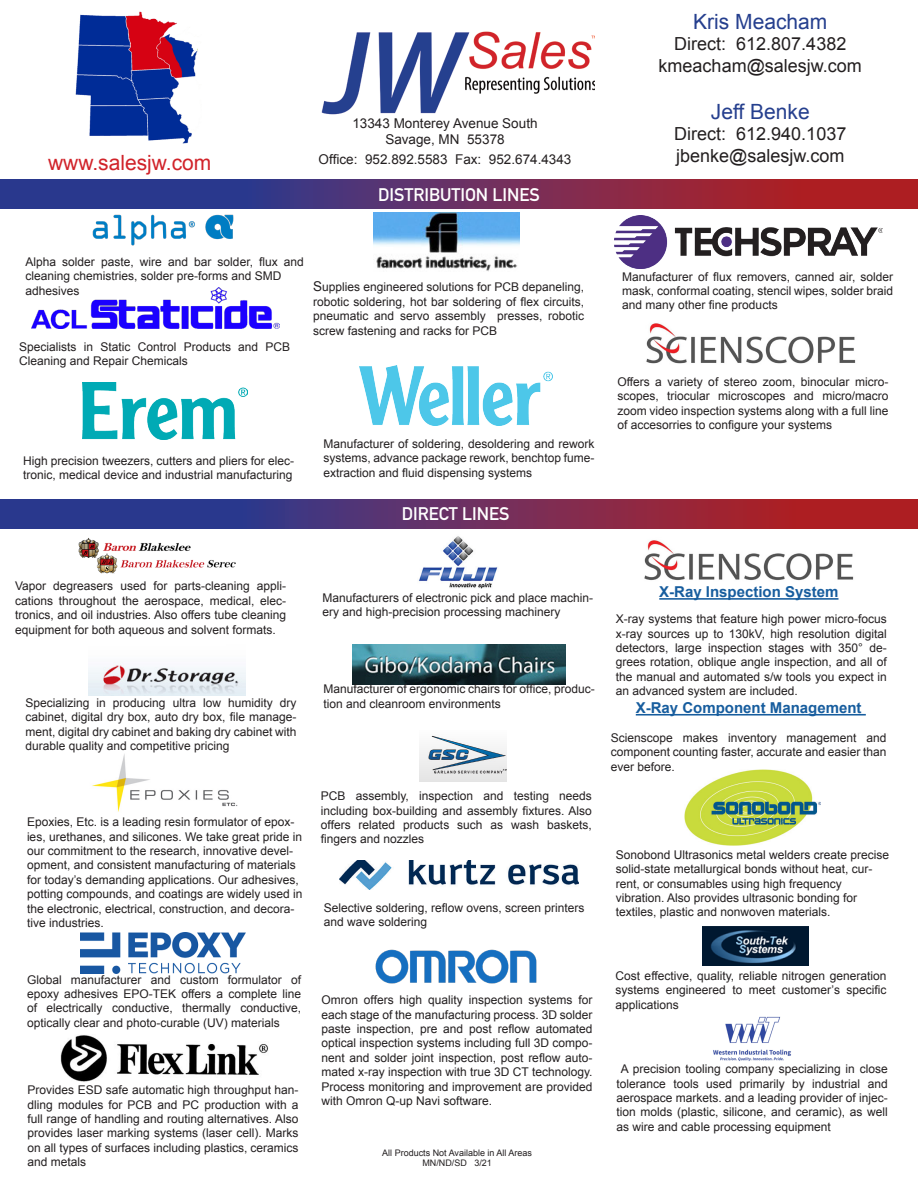
<style>
.page{position:relative;width:918px;height:1188px;background:#fff}
.page>*{position:absolute;margin:0;border:0;box-sizing:border-box;transform-origin:0 0}
.t1{font:21px "Arial";color:#253f8e}
.t2{font:21px "Arial";color:#d1232a}
.t3{font:18px "Arial";color:#231f20}
.t4{font:700 18px "DIN Alternate";color:#fff}
.t5{font:700 15px "Arial";color:#175d9e}
.t6{font:13.5px "Arial";color:#231f20}
.t7{font:12px/14.4px "Arial";color:#231f20;text-align:justify}
.t8{font:9px "Arial";color:#231f20}
.s1{font-size:13.5px}
</style>
<div class="page">
<svg style="left:0;top:179px;width:918px;height:29px;background:#692d5d"></svg>
<svg style="left:0;top:499px;width:918px;height:29px;background:#672e5f"></svg>
<img style="left:89px;top:201px;width:148px;height:45px">
<img style="left:373px;top:213px;width:146px;height:59px">
<img style="left:646px;top:323px;width:210px;height:41px">
<img style="left:82px;top:383px;width:166px;height:56px">
<img style="left:615px;top:215px;width:268px;height:53px">
<img style="left:32px;top:287px;width:247px;height:42px">
<img style="left:88px;top:664px;width:158px;height:31px">
<img style="left:81px;top:933px;width:164px;height:40px">
<img style="left:340px;top:860px;width:239px;height:30px">
<img style="left:61px;top:1035px;width:208px;height:47px">
<img style="left:418px;top:536px;width:80px;height:53px">
<img style="left:352px;top:644px;width:214px;height:41px">
<img style="left:420px;top:735px;width:86px;height:46px">
<img style="left:702px;top:926px;width:107px;height:40px">
<img style="left:360px;top:365px;width:193px;height:60px">
<img style="left:644px;top:540px;width:210px;height:40px">
<hr style="left:659px;top:598px;width:180px;height:2px;background:#175d9e">
<img style="left:375px;top:949px;width:162px;height:35px">
<img style="left:713px;top:1016px;width:78px;height:45px">
<img style="left:321px;top:31px;width:273px;height:84px">
<img style="left:75px;top:12px;width:123px;height:132px">
<img style="left:684px;top:770px;width:136px;height:76px">
<img style="left:92px;top:754px;width:146px;height:58px">
<img style="left:79px;top:538px;width:157px;height:36px">
<hr style="left:636px;top:714px;width:230px;height:2px;background:#175d9e">
<p class="t2" style="left:48px;top:149px;width:165px">www.salesjw.com</p>
<p class="t6" style="left:352px;top:114px;width:187px">13343 Monterey Avenue South</p>
<p class="t6" style="left:385px;top:131px;width:121px">Savage, MN 55378</p>
<p class="t6" style="left:319px;top:150px;width:254px">Office: 952.892.5583 Fax: 952.674.4343</p>
<p class="t4" style="left:378px;top:181px;width:163px">DISTRIBUTION LINES</p>
<p class="t7" style="left:26px;top:255px;width:280px">Alpha solder paste, wire and bar solder, flux and cleaning chemistries, solder pre-forms and SMD</p>
<p class="t7" style="left:26px;top:283px;width:56px">adhesives</p>
<p class="t7" style="left:19px;top:340px;width:273px">Specialists in Static Control Products and PCB<br>Cleaning and Repair Chemicals</p>
<p class="t7" style="left:313px;top:280px;width:273px"><span class="s1">S</span>upplies engineered solutions for PCB depaneling, robotic soldering, hot bar soldering of flex circuits, pneumatic and servo assembly presses, robotic screw fastening and racks for PCB</p>
<p class="t7" style="left:23px;top:454px;width:273px">High precision tweezers, cutters and pliers for elec&shy;tronic, medical device and industrial manufacturing</p>
<p class="t7" style="left:323px;top:437px;width:273px">Manufacturer of soldering, desoldering and rework systems, advance package rework, benchtop fume&shy;extraction and fluid dispensing systems</p>
<p class="t4" style="left:402px;top:500px;width:109px">DIRECT LINES</p>
<p class="t1" style="left:693px;top:7px;width:136px">Kris Meacham</p>
<p class="t3" style="left:674px;top:32px;width:174px">Direct: 612.807.4382</p>
<p class="t3" style="left:659px;top:54px;width:205px">kmeacham@salesjw.com</p>
<p class="t1" style="left:711px;top:97px;width:100px">Jeff Benke</p>
<p class="t3" style="left:674px;top:122px;width:174px">Direct: 612.940.1037</p>
<p class="t3" style="left:676px;top:144px;width:170px">jbenke@salesjw.com</p>
<p class="t7" style="left:622px;top:269px;width:273px">Manufacturer of flux removers, canned air, solder mask, conformal coating, stencil wipes, solder braid and many other fine products</p>
<p class="t7" style="left:617px;top:375px;width:273px">Offers a variety of stereo zoom, binocular micro&shy;scopes, triocular microscopes and micro/macro zoom video inspection systems along with a full line of accesorries to configure your systems</p>
<p class="t7" style="left:15px;top:579px;width:273px">Vapor degreasers used for parts-cleaning appli&shy;cations throughout the aerospace, medical, elec&shy;tronics, and oil industries. Also offers tube cleaning equipment for both aqueous and solvent formats.</p>
<p class="t7" style="left:25px;top:696px;width:273px">Specializing in producing ultra low humidity dry cabinet, digital dry box, auto dry box, file manage&shy;ment, digital dry cabinet and baking dry cabinet with durable quality and competitive pricing</p>
<p class="t7" style="left:27px;top:815px;width:277px;text-align:left">Epoxies, Etc. is a leading resin formulator of epox&shy;ies, urethanes, and silicones. We take great pride in our commitment to the research, innovative devel&shy;opment, and consistent manufacturing of materials for today’s demanding applications. Our adhesives, potting compounds, and coatings are widely used in the electronic, electrical, construction, and decora&shy;tive industries.</p>
<p class="t7" style="left:322px;top:591px;width:272px">Manufacturers of electronic pick and place machin&shy;ery and high-precision processing machinery</p>
<p class="t7" style="left:323px;top:682px;width:273px">Manufacturer of ergonomic chairs for office, produc&shy;tion and cleanroom environments</p>
<p class="t7" style="left:321px;top:789px;width:273px">PCB assembly, inspection and testing needs including box-building and assembly fixtures. Also offers related products such as wash baskets, fingers and nozzles</p>
<p class="t7" style="left:324px;top:901px;width:262px">Selective soldering, reflow ovens, screen printers and wave soldering</p>
<p class="t5" style="left:659px;top:582px;width:181px">X-Ray Inspection System</p>
<p class="t7" style="left:616px;top:612px;width:273px">X-ray systems that feature high power micro-focus x-ray sources up to 130kV, high resolution digital detectors, large inspection stages with 350° de&shy;grees rotation, oblique angle inspection, and all of the manual and automated s/w tools you expect in an advanced system are included.</p>
<p class="t5" style="left:636px;top:698px;width:227px">X-Ray Component Management</p>
<p class="t7" style="left:611px;top:731px;width:277px">Scienscope makes inventory management and component counting faster, accurate and easier than ever before.</p>
<p class="t7" style="left:616px;top:847px;width:275px;text-align:left">Sonobond Ultrasonics metal welders create precise solid-state metallurgical bonds without heat, cur&shy;rent, or consumables using high frequency</p>
<p class="t7" style="left:616px;top:891px;width:243px">vibration. Also provides ultrasonic bonding for textiles, plastic and nonwoven materials.</p>
<p class="t7" style="left:27px;top:972px;width:276px">Global manufacturer and custom formulator of epoxy adhesives EPO-TEK offers a complete line of electrically conductive, thermally conductive, optically clear and photo-curable (UV) materials</p>
<p class="t7" style="left:615px;top:969px;width:273px">Cost effective, quality, reliable nitrogen generation systems engineered to meet customer’s specific applications</p>
<p class="t7" style="left:321px;top:993px;width:273px">Omron offers high quality inspection systems for each stage of the manufacturing process. 3D solder paste inspection, pre and post reflow automated optical inspection systems including full 3D compo&shy;nent and solder joint inspection, post reflow auto&shy;mated x-ray inspection with true 3D CT technology.<br>Process monitoring and improvement are provided with Omron Q-up Navi software.</p>
<p class="t7" style="left:617px;top:1062px;width:273px;text-indent:4px">A precision tooling company specializing in close tolerance tools used primarily by industrial and aerospace markets. and a leading provider of injec&shy;tion molds (plastic, silicone, and ceramic), as well as wire and cable processing equipment</p>
<p class="t7" style="left:28px;top:1083px;width:273px">Provides ESD safe automatic high throughput han&shy;dling modules for PCB and PC production with a full range of handling and routing alternatives. Also provides laser marking systems (laser cell). Marks on all types of surfaces including plastics, ceramics and metals</p>
<p class="t8" style="left:382px;top:1147px;width:151px">All Products Not Available in All Areas</p>
<p class="t8" style="left:422px;top:1157px;width:71px">MN/ND/SD 3/21</p>
</div>
